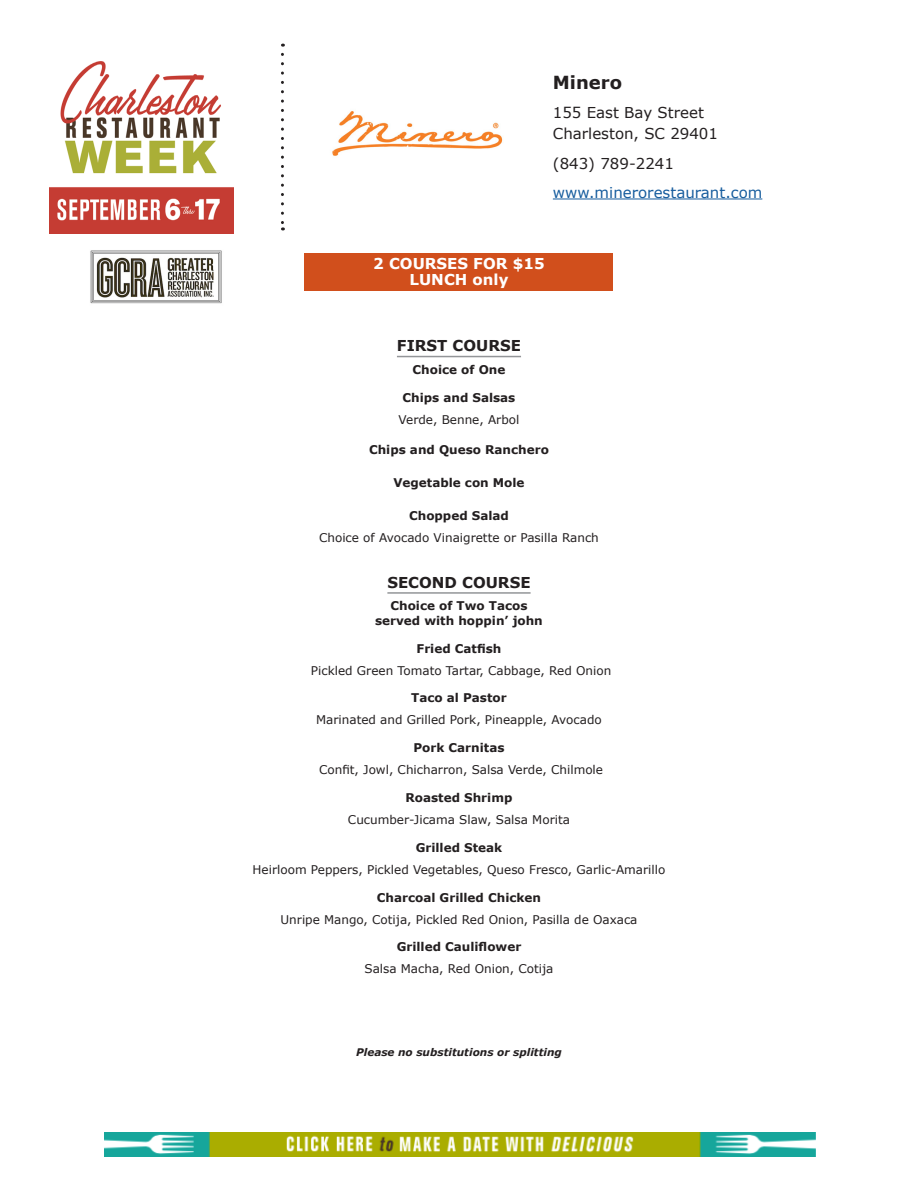
<style>
.page{position:relative;width:918px;height:1188px;background:#fff}
.page>*{position:absolute;margin:0;border:0;box-sizing:border-box;transform-origin:0 0}
.restaurant_name{font:700 18px "Verdana";color:#231f20}
.Address{font:15px "Verdana";color:#231f20}
.phone_url{font:15px "Verdana";color:#175d9e}
.category{font:700 15px "Verdana";color:#231f20}
.description{font:700 15px "Verdana";color:#fff}
.phone_url-2{font:15px "Verdana";color:#231f20}
.description-2{font:12px "Verdana";color:#231f20}
.menu_item{font:700 12px "Verdana";color:#231f20}
.category_subhead{font:700 12px "Verdana";color:#231f20}
.description-3{font:italic 700 10.5px "Verdana";color:#231f20}
</style>
<div class="page">
<hr style="left:553px;top:199px;width:209px;height:1px;background:#175d9e">
<img style="left:332px;top:111px;width:171px;height:45px">
<svg style="left:281px;top:54px;width:3px;height:176px"></svg>
<hr style="left:397px;top:356px;width:124px;height:1px;background:#939598">
<hr style="left:387px;top:592px;width:144px;height:2px;background:#939598">
<div style="left:305px;top:253px;width:308px;height:37px;background:#d14f1c"></div>
<img style="left:90px;top:250px;width:132px;height:54px">
<img style="left:49px;top:61px;width:185px;height:172px">
<img style="left:105px;top:1133px;width:710px;height:24px">
<p class="restaurant_name" style="left:553px;top:71px;width:71px">Minero</p>
<p class="Address" style="left:553px;top:103px;width:153px">155 East Bay Street</p>
<p class="Address" style="left:553px;top:124px;width:167px">Charleston, SC 29401</p>
<p class="phone_url-2" style="left:553px;top:154px;width:123px">(843) 789-2241</p>
<p class="phone_url" style="left:553px;top:183px;width:211px">www.minerorestaurant.com</p>
<p class="description" style="left:373px;top:254px;width:173px">2 COURSES FOR $15</p>
<p class="description" style="left:410px;top:270px;width:100px">LUNCH only</p>
<p class="category" style="left:397px;top:336px;width:126px">FIRST COURSE</p>
<p class="category_subhead" style="left:413px;top:362px;width:94px">Choice of One</p>
<p class="menu_item" style="left:403px;top:390px;width:114px">Chips and Salsas</p>
<p class="description-2" style="left:399px;top:412px;width:122px">Verde, Benne, Arbol</p>
<p class="menu_item" style="left:369px;top:442px;width:181px">Chips and Queso Ranchero</p>
<p class="menu_item" style="left:393px;top:475px;width:133px">Vegetable con Mole</p>
<p class="menu_item" style="left:409px;top:508px;width:101px">Chopped Salad</p>
<p class="description-2" style="left:319px;top:530px;width:281px">Choice of Avocado Vinaigrette or Pasilla Ranch</p>
<p class="category" style="left:387px;top:573px;width:145px">SECOND COURSE</p>
<p class="category_subhead" style="left:391px;top:598px;width:139px">Choice of Two Tacos</p>
<p class="category_subhead" style="left:375px;top:613px;width:169px">served with hoppin’ john</p>
<p class="menu_item" style="left:417px;top:641px;width:86px">Fried Catfish</p>
<p class="description-2" style="left:311px;top:663px;width:302px">Pickled Green Tomato Tartar, Cabbage, Red Onion</p>
<p class="menu_item" style="left:411px;top:690px;width:97px">Taco al Pastor</p>
<p class="description-2" style="left:316px;top:712px;width:287px">Marinated and Grilled Pork, Pineapple, Avocado</p>
<p class="menu_item" style="left:413px;top:740px;width:93px">Pork Carnitas</p>
<p class="description-2" style="left:319px;top:762px;width:285px">Confit, Jowl, Chicharron, Salsa Verde, Chilmole</p>
<p class="menu_item" style="left:406px;top:790px;width:108px">Roasted Shrimp</p>
<p class="description-2" style="left:348px;top:812px;width:224px">Cucumber-Jicama Slaw, Salsa Morita</p>
<p class="menu_item" style="left:416px;top:840px;width:88px">Grilled Steak</p>
<p class="description-2" style="left:253px;top:862px;width:414px">Heirloom Peppers, Pickled Vegetables, Queso Fresco, Garlic-Amarillo</p>
<p class="menu_item" style="left:377px;top:890px;width:166px">Charcoal Grilled Chicken</p>
<p class="description-2" style="left:280px;top:912px;width:359px">Unripe Mango, Cotija, Pickled Red Onion, Pasilla de Oaxaca</p>
<p class="menu_item" style="left:397px;top:939px;width:126px">Grilled Cauliflower</p>
<p class="description-2" style="left:364px;top:961px;width:191px">Salsa Macha, Red Onion, Cotija</p>
<p class="description-3" style="left:356px;top:1045px;width:207px">Please no substitutions or splitting</p>
</div>
